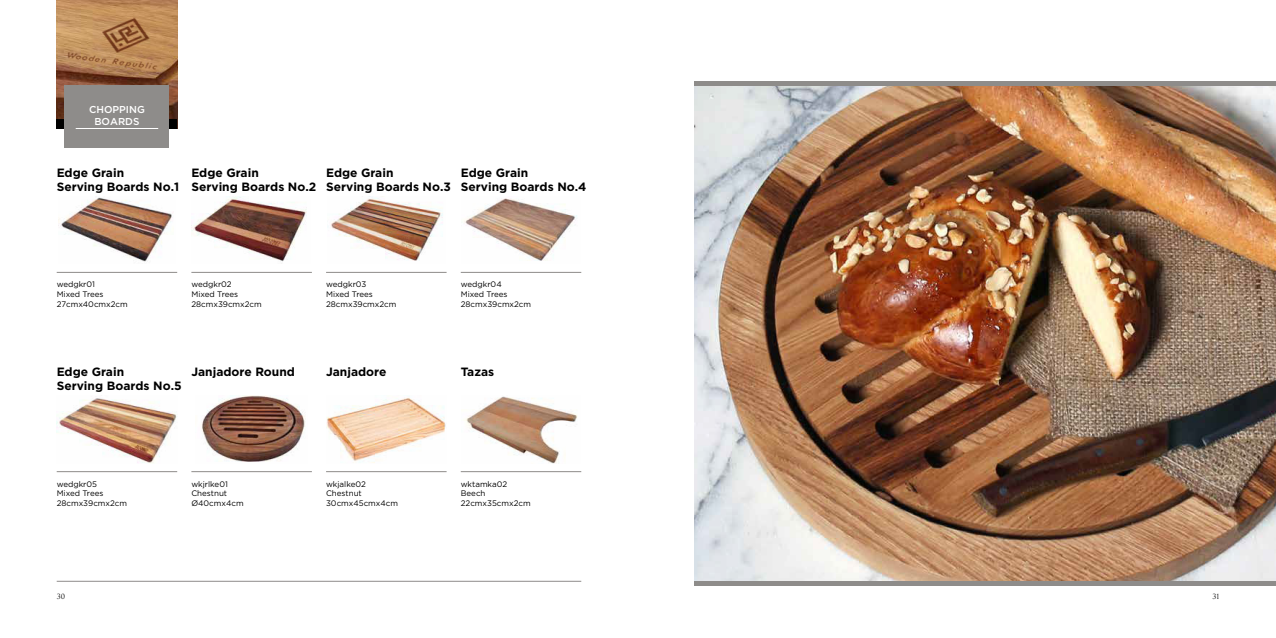
<style>
.page{position:relative;width:1276px;height:638px;background:#fff}
.page>*{position:absolute;margin:0;border:0;box-sizing:border-box;transform-origin:0 0}
.t1{font:700 12px/14.4px "Gotham";color:#000}
.t2{font:500 10px/12px "Gotham";color:#fff;text-align:center}
.t3{font:8px/9.6px "Gotham";color:#000}
.t4{font:7px "Trajan Pro 3";color:#000}
</style>
<div class="page">
<img style="left:57px;top:0;width:120px;height:120px">
<div style="left:57px;top:120px;width:120px;height:9px;background:#000"></div>
<div style="left:65px;top:85px;width:104px;height:63px;background:#8e8c8a"></div>
<hr style="left:76px;top:128px;width:82px;height:1px;background:#fff">
<hr style="left:57px;top:581px;width:524px;height:1px;background:#8e8c8a">
<img style="left:327px;top:196px;width:116px;height:65px">
<img style="left:202px;top:396px;width:104px;height:66px">
<img style="left:57px;top:398px;width:120px;height:65px">
<img style="left:326px;top:398px;width:120px;height:65px">
<img style="left:464px;top:396px;width:113px;height:67px">
<hr style="left:326px;top:272px;width:120px;height:1px;background:#8e8c8a">
<hr style="left:191px;top:272px;width:121px;height:1px;background:#8e8c8a">
<hr style="left:57px;top:272px;width:120px;height:1px;background:#8e8c8a">
<hr style="left:461px;top:272px;width:120px;height:1px;background:#8e8c8a">
<hr style="left:191px;top:471px;width:121px;height:1px;background:#8e8c8a">
<hr style="left:57px;top:471px;width:120px;height:1px;background:#8e8c8a">
<hr style="left:326px;top:471px;width:120px;height:1px;background:#8e8c8a">
<hr style="left:461px;top:471px;width:120px;height:1px;background:#8e8c8a">
<img style="left:191px;top:196px;width:116px;height:66px">
<img style="left:58px;top:197px;width:115px;height:65px">
<img style="left:464px;top:198px;width:113px;height:63px">
<img style="left:694px;top:85px;width:582px;height:496px">
<hr style="left:694px;top:81px;width:582px;height:4px;background:#8e8c8a">
<hr style="left:694px;top:581px;width:582px;height:4px;background:#8e8c8a">
<p class="t2" style="left:89px;top:103px;width:57px">CHOPPING<br>BOARDS</p>
<h1 class="t1" style="left:57px;top:165px;width:124px">Edge Grain<br>Serving Boards No.1</h1>
<h1 class="t1" style="left:461px;top:165px;width:127px">Edge Grain<br>Serving Boards No.4</h1>
<h1 class="t1" style="left:191px;top:165px;width:126px">Edge Grain<br>Serving Boards No.2</h1>
<h1 class="t1" style="left:326px;top:165px;width:126px">Edge Grain<br>Serving Boards No.3</h1>
<p class="t3" style="left:57px;top:280px;width:73px">wedgkr01<br>Mixed Trees<br>27cmx40cmx2cm</p>
<p class="t3" style="left:461px;top:280px;width:72px">wedgkr04<br>Mixed Trees<br>28cmx39cmx2cm</p>
<p class="t3" style="left:191px;top:280px;width:72px">wedgkr02<br>Mixed Trees<br>28cmx39cmx2cm</p>
<p class="t3" style="left:326px;top:280px;width:72px">wedgkr03<br>Mixed Trees<br>28cmx39cmx2cm</p>
<h1 class="t1" style="left:57px;top:364px;width:69px">Edge Grain</h1>
<h1 class="t1" style="left:191px;top:364px;width:105px">Janjadore Round</h1>
<h1 class="t1" style="left:57px;top:378px;width:126px">Serving Boards No.5</h1>
<h1 class="t1" style="left:326px;top:364px;width:62px">Janjadore</h1>
<h1 class="t1" style="left:461px;top:364px;width:35px">Tazas</h1>
<p class="t3" style="left:191px;top:479px;width:54px">wkjrlke01<br>Chestnut<br>Ø40cmx4cm</p>
<p class="t3" style="left:57px;top:479px;width:72px">wedgkr05<br>Mixed Trees<br>28cmx39cmx2cm</p>
<p class="t3" style="left:326px;top:479px;width:73px">wkjalke02<br>Chestnut<br>30cmx45cmx4cm</p>
<p class="t3" style="left:461px;top:479px;width:71px">wktamka02<br>Beech<br>22cmx35cmx2cm</p>
<p class="t4" style="left:57px;top:591px;width:10px">30</p>
<p class="t4" style="left:1212px;top:591px;width:8px">31</p>
</div>
